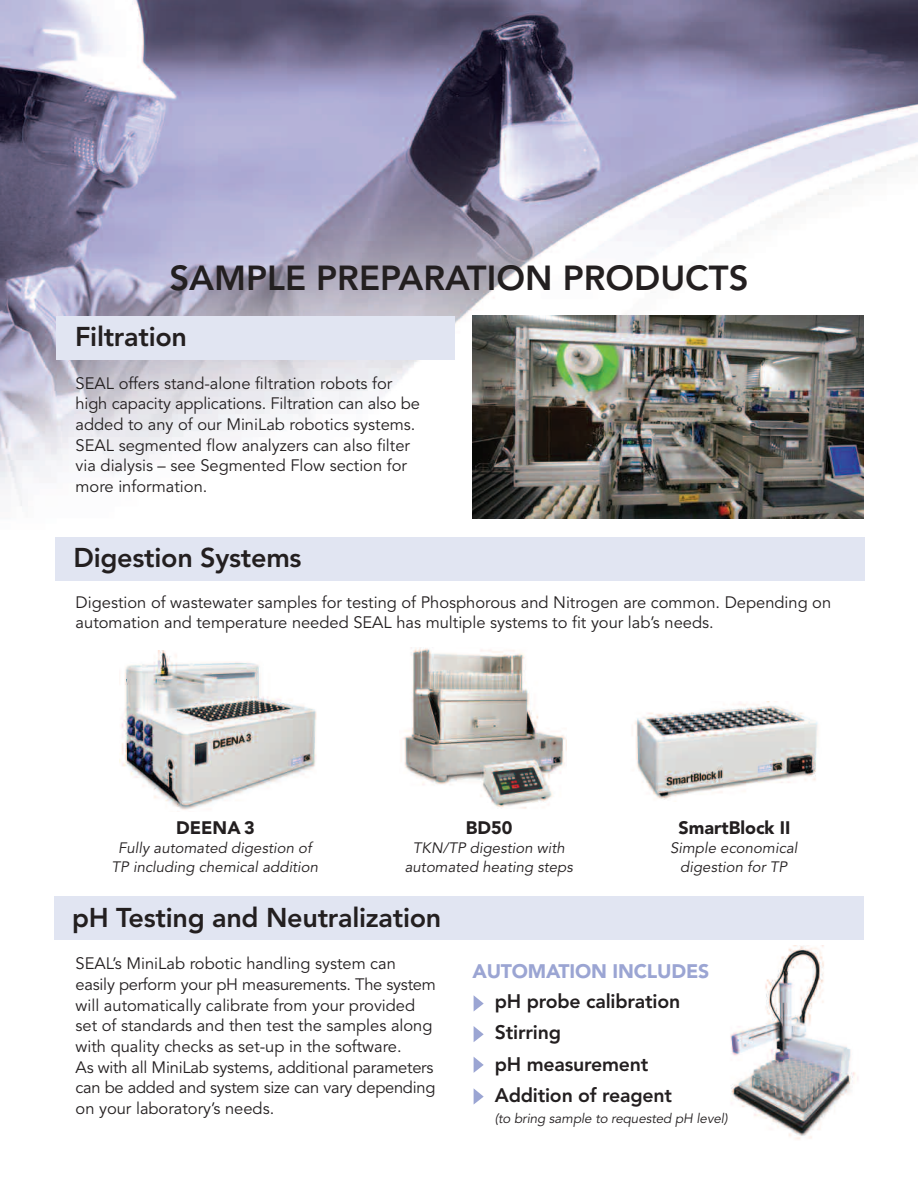
<style>
.page{position:relative;width:918px;height:1188px;background:#fff}
.page>*{position:absolute;margin:0;border:0;box-sizing:border-box;transform-origin:0 0}
.t1{font:800 34.5px "Avenir";color:#231f20}
.t2{font:800 27px "Avenir";letter-spacing:-.01em;color:#231f20}
.t3{font:800 19.5px/31.5px "Avenir";letter-spacing:-.01em;color:#231f20}
.t4{font:900 19.5px "Avenir";letter-spacing:-.01em;color:#9ba5d3}
.t5{font:900 18px "Avenir";color:#231f20}
.t6{font:16.5px/20.7px "Avenir";color:#231f20}
.t7{font:italic 15px/18.8px "Avenir";letter-spacing:.005em;color:#231f20;text-align:center}
.t8{font:italic 13.5px "Avenir";letter-spacing:-.005em;color:#231f20}
</style>
<div class="page">
<img style="left:0;top:0;width:918px;height:1105px">
<img style="left:720px;top:946px;width:139px;height:194px">
<svg style="left:474px;top:995px;width:10px;height:17px"></svg>
<svg style="left:474px;top:1026px;width:10px;height:16px"></svg>
<svg style="left:474px;top:1057px;width:10px;height:16px"></svg>
<svg style="left:474px;top:1088px;width:10px;height:17px"></svg>
<div style="left:54px;top:896px;width:810px;height:44px;background:#e1e5f2"></div>
<div style="left:57px;top:316px;width:398px;height:44px;background:#e1e5f2"></div>
<img style="left:472px;top:316px;width:392px;height:202px">
<div style="left:119px;top:651px;width:213px;height:171px;background:#fff"></div>
<img style="left:119px;top:651px;width:198px;height:159px">
<img style="left:400px;top:647px;width:167px;height:163px">
<img style="left:630px;top:702px;width:192px;height:99px">
<div style="left:55px;top:537px;width:810px;height:43px;background:#e1e5f2"></div>
<h1 class="t1" style="left:169px;top:264px;width:581px">SAMPLE PREPARATION PRODUCTS</h1>
<h2 class="t2" style="left:75px;top:326px;width:114px">Filtration</h2>
<p class="t6" style="left:76px;top:374px;width:346px">SEAL offers stand-alone filtration robots for high capacity applications. Filtration can also be added to any of our MiniLab robotics systems.<br>SEAL segmented flow analyzers can also filter via dialysis – see Segmented Flow section for more information.</p>
<h2 class="t2" style="left:74px;top:547px;width:230px">Digestion Systems</h2>
<p class="t6" style="left:76px;top:593px;width:757px">Digestion of wastewater samples for testing of Phosphorous and Nitrogen are common. Depending on automation and temperature needed SEAL has multiple systems to fit your lab’s needs.</p>
<p class="t5" style="left:176px;top:820px;width:80px">DEENA 3</p>
<p class="t5" style="left:466px;top:820px;width:48px">BD50</p>
<p class="t5" style="left:678px;top:820px;width:114px">SmartBlock II</p>
<p class="t7" style="left:112px;top:840px;width:208px">Fully automated digestion of<br>TP including chemical addition</p>
<p class="t7" style="left:405px;top:840px;width:170px">TKN/TP digestion with automated heating steps</p>
<p class="t7" style="left:670px;top:840px;width:129px">Simple economical digestion for TP</p>
<h2 class="t2" style="left:72px;top:906px;width:371px">pH Testing and Neutralization</h2>
<p class="t6" style="left:76px;top:955px;width:362px">SEAL’s MiniLab robotic handling system can easily perform your pH measurements. The system will automatically calibrate from your provided set of standards and then test the samples along with quality checks as set-up in the software.<br>As with all MiniLab systems, additional parameters can be added and system size can vary depending on your laboratory’s needs.</p>
<p class="t4" style="left:472px;top:963px;width:238px">AUTOMATION INCLUDES</p>
<p class="t3" style="left:495px;top:987px;width:187px">pH probe calibration<br>Stirring<br>pH measurement<br>Addition of reagent</p>
<p class="t8" style="left:495px;top:1113px;width:234px">(to bring sample to requested pH level)</p>
</div>
